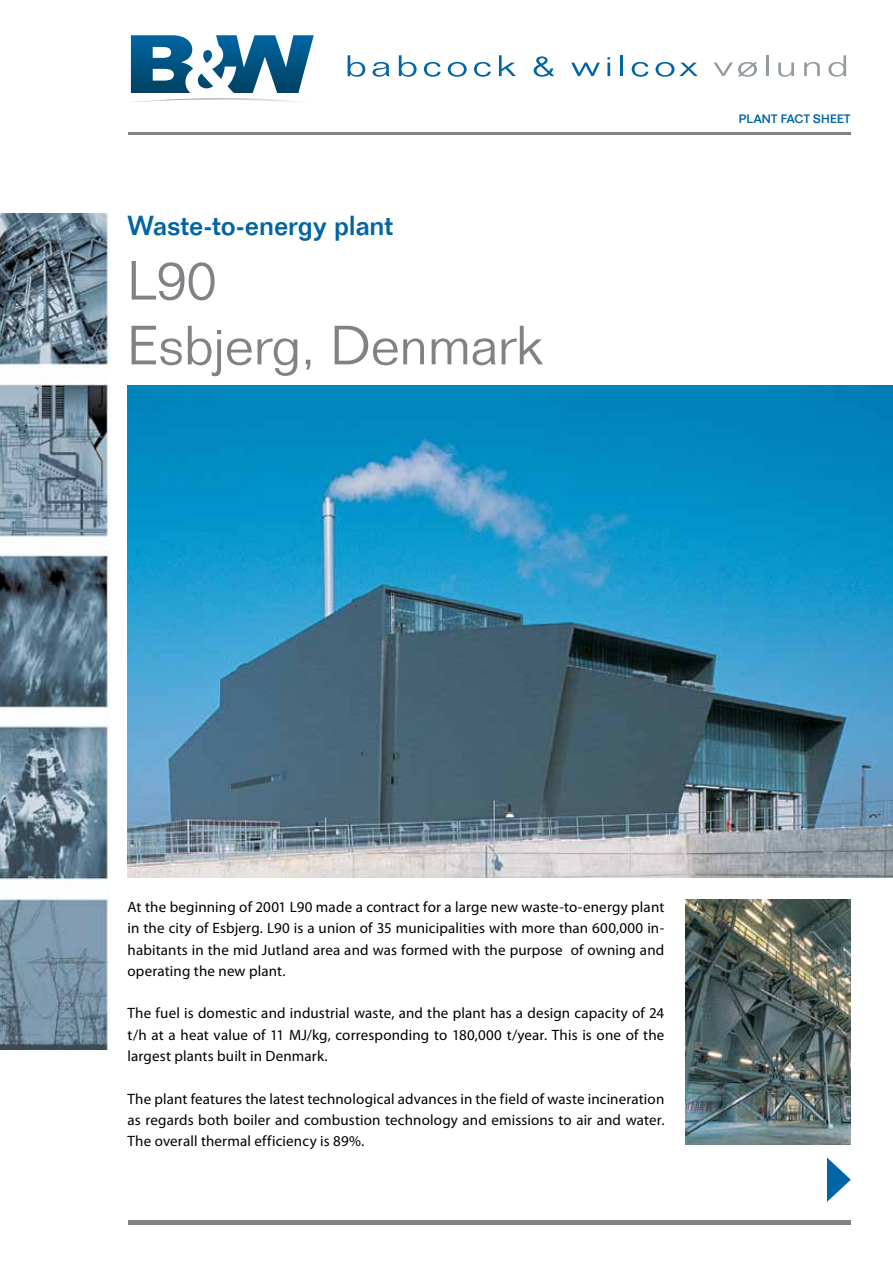
<style>
.page{position:relative;width:893px;height:1263px;background:#fff}
.page>*{position:absolute;margin:0;border:0;box-sizing:border-box;transform-origin:0 0}
.t1{font:300 54px/64.8px "Folio";color:#808285}
.t2{font:500 27px "Folio";letter-spacing:-.005em;color:#0065a4}
.t3{font:15px/21.3px "Myriad Pro";letter-spacing:.01em;color:#000;text-align:justify}
.t4{font:500 12px "Folio";letter-spacing:.02em;color:#0065a4}
</style>
<div class="page">
<svg style="left:130px;top:35px;width:184px;height:68px"></svg>
<svg style="left:348px;top:55px;width:17px;height:22px"></svg>
<svg style="left:372px;top:62px;width:18px;height:15px"></svg>
<svg style="left:399px;top:55px;width:18px;height:22px"></svg>
<svg style="left:424px;top:62px;width:17px;height:15px"></svg>
<svg style="left:448px;top:62px;width:19px;height:15px"></svg>
<svg style="left:474px;top:62px;width:17px;height:15px"></svg>
<svg style="left:499px;top:55px;width:17px;height:21px"></svg>
<svg style="left:534px;top:56px;width:20px;height:21px"></svg>
<svg style="left:571px;top:63px;width:29px;height:13px"></svg>
<svg style="left:607px;top:57px;width:3px;height:19px"></svg>
<hr style="left:620px;top:55px;width:3px;height:21px;background:#0065a4">
<svg style="left:632px;top:62px;width:16px;height:15px"></svg>
<svg style="left:656px;top:62px;width:42px;height:15px"></svg>
<svg style="left:713px;top:62px;width:44px;height:15px"></svg>
<hr style="left:766px;top:55px;width:2px;height:21px;background:#949ca1">
<svg style="left:778px;top:63px;width:16px;height:14px"></svg>
<svg style="left:804px;top:62px;width:16px;height:14px"></svg>
<svg style="left:828px;top:55px;width:18px;height:22px"></svg>
<hr style="left:128px;top:132px;width:722px;height:3px;background:#808285">
<div style="left:128px;top:1220px;width:722px;height:5px;background:#808285"></div>
<img style="left:0;top:214px;width:110px;height:835px">
<svg style="left:827px;top:1157px;width:24px;height:45px"></svg>
<img style="left:128px;top:385px;width:765px;height:493px">
<img style="left:686px;top:899px;width:164px;height:246px">
<h2 class="t2" style="left:128px;top:209px;width:267px">Waste-to-energy plant</h2>
<h1 class="t1" style="left:128px;top:248px;width:417px">L90<br>Esbjerg, Denmark</h1>
<p class="t4" style="left:739px;top:112px;width:113px">PLANT FACT SHEET</p>
<p class="t3" style="left:128px;top:896px;width:538px">At the beginning of 2001 L90 made a contract for a large new waste-to-energy plant in the city of Esbjerg. L90 is a union of 35 municipalities with more than 600,000 in&shy;habitants in the mid Jutland area and was formed with the purpose of owning and operating the new plant.</p>
<p class="t3" style="left:128px;top:1002px;width:538px">The fuel is domestic and industrial waste, and the plant has a design capacity of 24 t/h at a heat value of 11 MJ/kg, corresponding to 180,000 t/year. This is one of the largest plants built in Denmark.</p>
<p class="t3" style="left:128px;top:1087px;width:538px">The plant features the latest technological advances in the field of waste incineration as regards both boiler and combustion technology and emissions to air and water.<br>The overall thermal efficiency is 89%.</p>
</div>
